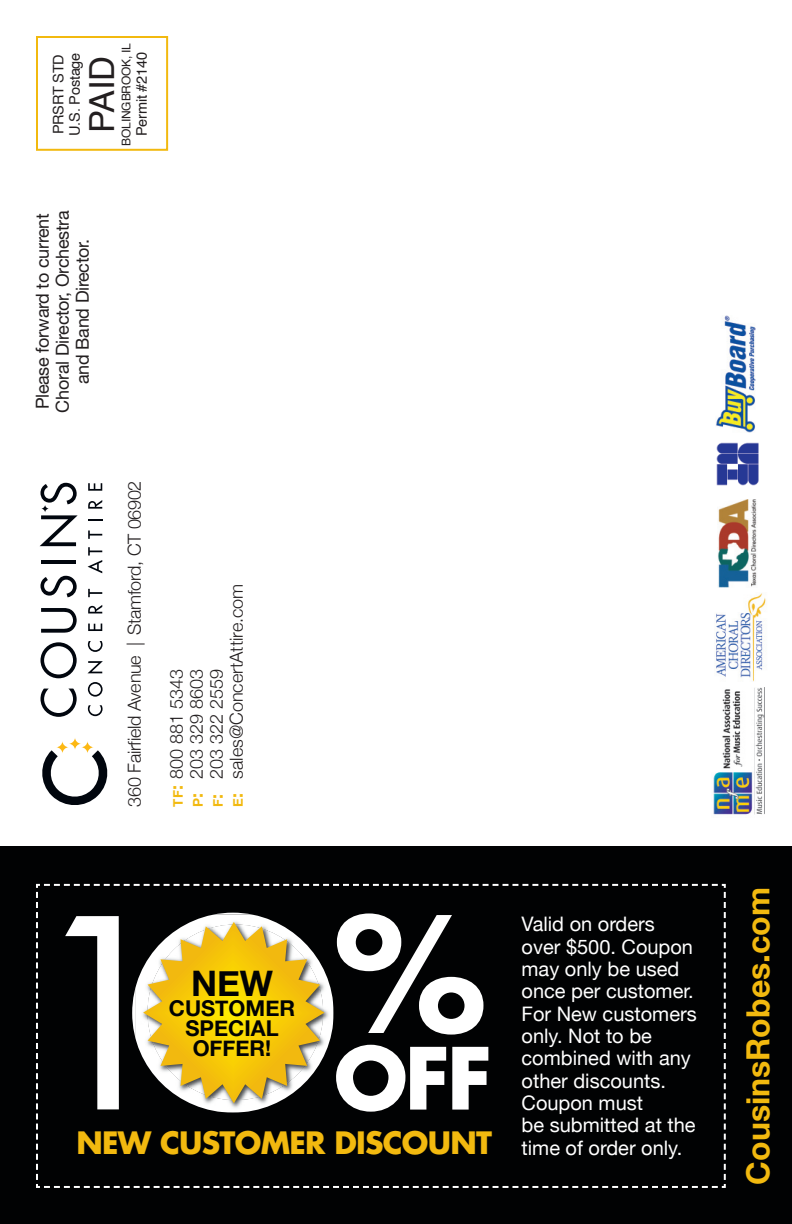
<style>
.page{position:relative;width:792px;height:1224px;background:#fff}
.page>*{position:absolute;margin:0;border:0;box-sizing:border-box;transform-origin:0 0}
.t1{font:256.4px "Futura Std";color:#fff}
.t2{font:700 83.2px "Futura Std";color:#fff}
.t3{font:700 35.2px "Helvetica Neue";color:#010203}
.t4{font:34.6px "Helvetica";color:#231f20}
.t5{font:700 32px "Helvetica Neue";color:#f2b90f}
.t6{font:700 30px "Futura Std";letter-spacing:-.025em;color:#f2b90f}
.t7{font:700 21.8px/20.2px "Helvetica Neue";color:#010203;text-align:center}
.t8{font:20px/22.4px "Helvetica Neue";color:#fff}
.t9{font:300 18px/20px "Helvetica Neue";color:#231f20}
.t10{font:18px/20px "Helvetica Neue LT Std";letter-spacing:-.015em;color:#231f20;text-align:center}
.t11{font:14.6px/16.4px "Helvetica";letter-spacing:-.015em;color:#231f20}
.t12{font:12px "Helvetica";letter-spacing:-.015em;color:#231f20}
.s1{font-weight:700;font-size:13.6px;color:#f2b90f}
.s2{font-weight:700;color:#f2b90f}
.s3{font-family:"Helvetica Neue";font-weight:400;font-size:20px;color:#fff}
</style>
<div class="page">
<div style="left:0;top:846px;width:792px;height:378px;background:#010203"></div>
<svg style="left:36px;top:883px;width:690px;height:305px"></svg>
<div style="left:36px;top:36px;width:132px;height:115px;border:2px solid #f2b90f"></div>
<svg style="left:88px;top:705px;width:15px;height:11px"></svg>
<svg style="left:88px;top:682px;width:15px;height:15px"></svg>
<svg style="left:88px;top:661px;width:15px;height:12px"></svg>
<svg style="left:88px;top:641px;width:15px;height:11px"></svg>
<svg style="left:88px;top:624px;width:14px;height:7px"></svg>
<svg style="left:88px;top:605px;width:14px;height:8px"></svg>
<svg style="left:88px;top:589px;width:14px;height:8px"></svg>
<svg style="left:88px;top:547px;width:14px;height:26px"></svg>
<svg style="left:88px;top:531px;width:14px;height:8px"></svg>
<svg style="left:88px;top:520px;width:14px;height:1px"></svg>
<svg style="left:88px;top:500px;width:14px;height:9px"></svg>
<svg style="left:88px;top:483px;width:14px;height:8px"></svg>
<svg style="left:42px;top:750px;width:66px;height:55px"></svg>
<svg style="left:56px;top:741px;width:13px;height:12px"></svg>
<svg style="left:81px;top:741px;width:13px;height:12px"></svg>
<svg style="left:69px;top:738px;width:12px;height:12px"></svg>
<svg style="left:40px;top:689px;width:37px;height:28px"></svg>
<svg style="left:40px;top:642px;width:37px;height:36px"></svg>
<svg style="left:41px;top:608px;width:36px;height:25px"></svg>
<svg style="left:40px;top:576px;width:37px;height:21px"></svg>
<hr style="left:41px;top:560px;width:35px;height:4px;background:#01060e">
<svg style="left:40px;top:515px;width:38px;height:31px"></svg>
<svg style="left:40px;top:483px;width:37px;height:21px"></svg>
<svg style="left:41px;top:505px;width:8px;height:7px"></svg>
<img style="left:716px;top:593px;width:50px;height:89px">
<img style="left:718px;top:499px;width:39px;height:88px">
<img style="left:717px;top:443px;width:42px;height:43px">
<img style="left:716px;top:315px;width:40px;height:118px">
<img style="left:713px;top:688px;width:51px;height:127px">
<p class="t12" style="left:121px;top:146px;width:104px;rotate:-90deg">BOLINGBROOK, IL</p>
<p class="t11" style="left:135px;top:136px;width:86px;rotate:-90deg">Permit #2140</p>
<p class="t11" style="left:51px;top:136px;width:85px;rotate:-90deg">PRSRT STD<br>U.S. Postage</p>
<h3 class="t4" style="left:88px;top:133px;width:78px;rotate:-90deg">PAID</h3>
<p class="t10" style="left:33px;top:413px;width:204px;rotate:-90deg">Please forward to current<br>Choral Director, Orchestra and Band Director.</p>
<p class="t9" style="left:124px;top:807px;width:328px;rotate:-90deg">360 Fairfield avenue | Stamford, Ct 06902</p>
<p class="t9" style="left:166px;top:807px;width:224px;rotate:-90deg"><span class="s1">TF</span><span class="s2">:</span> 800 881 5343<br><span class="s1">P</span><span class="s2">:</span> 203 329 8603<br><span class="s1">F</span><span class="s2">:</span> 203 322 2559<br><span class="s1">E</span><span class="s2">:</span> sales@Concertattire.com</p>
<h1 class="t1" style="left:25px;top:871px;width:463px">1O<sup>%</sup></h1>
<p class="t8" style="left:522px;top:913px;width:177px">Valid on orders over $500. Coupon may only be used once per customer.<br>For New customers only. Not to be combined with any other discounts.<br>Coupon must<br>be submitted at the</p>
<h3 class="t6" style="left:77px;top:1126px;width:607px">NEW CUSTOMER DISCOUNT <span class="s3">time of order only.</span></h3>
<h3 class="t3" style="left:191px;top:961px;width:84px">NEW</h3>
<p class="t7" style="left:169px;top:998px;width:128px">CUSTOMER<br>SPECIAL<br>OFFER!</p>
<h2 class="t2" style="left:334px;top:1032px;width:160px">OFF</h2>
<h3 class="t5" style="left:738px;top:1185px;width:299px;rotate:-90deg">COUSINSROBES.COM</h3>
</div>
